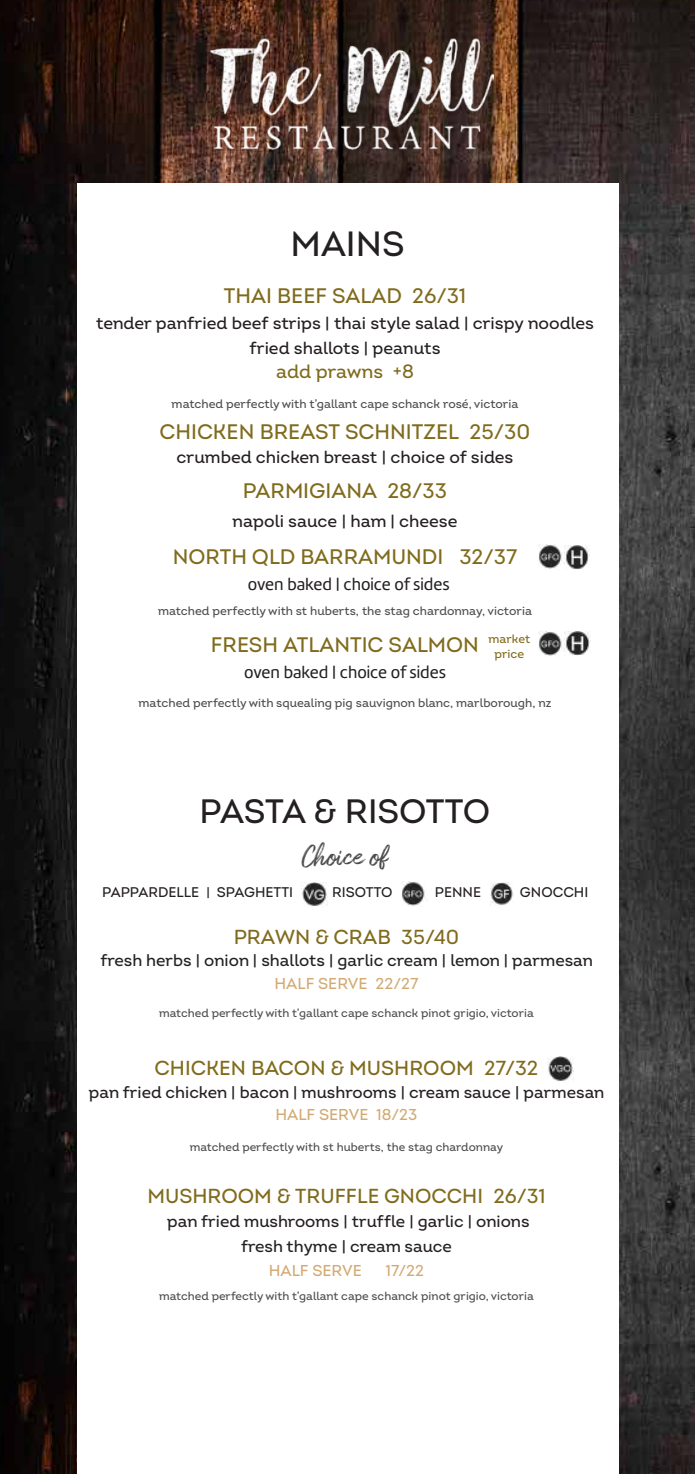
<style>
.page{position:relative;width:695px;height:1474px;background:#fff}
.page>*{position:absolute;margin:0;border:0;box-sizing:border-box;transform-origin:0 0}
.t1{font:500 35px "Intro";color:#241f21}
.t2{font:500 33.77px "Intro";letter-spacing:-.01em;color:#241f21}
.t3{font:30.28px "Amithen";color:#4d4d4f}
.t4{font:500 21px "Intro";color:#806b1c}
.t5{font:500 20.3px "Intro";color:#806b1c}
.t6{font:500 19.25px "Intro";color:#806b1c}
.t7{font:500 17.5px/24.5px "Intro";color:#241f21;text-align:center}
.t8{font:17.5px "Marine";color:#241f21}
.t9{font:500 16.97px/24.3px "Intro";color:#241f21;text-align:center}
.t10{font:500 15.75px "Intro";color:#d3aa74}
.t11{font:500 14px "Intro";color:#241f21}
.t12{font:500 12.25px "Intro";color:#4d4d4f}
.t13{font:500 12.25px/14.7px "Intro";color:#806b1c;text-align:center}
.t14{font:500 11.9px "Intro";color:#4d4d4f}
</style>
<div class="page">
<img style="left:0;top:0;width:695px;height:1473px">
<div style="left:77px;top:184px;width:541px;height:1289px;background:#fff"></div>
<img style="left:206px;top:32px;width:287px;height:119px">
<img style="left:302px;top:882px;width:25px;height:24px">
<img style="left:401px;top:881px;width:24px;height:25px">
<img style="left:490px;top:882px;width:24px;height:23px">
<img style="left:547px;top:1056px;width:26px;height:25px">
<img style="left:538px;top:544px;width:24px;height:25px">
<img style="left:538px;top:632px;width:52px;height:24px">
<img style="left:564px;top:546px;width:25px;height:23px">
<h1 class="t1" style="left:290px;top:222px;width:115px">MAINS</h1>
<h3 class="t4" style="left:224px;top:283px;width:244px">THAI BEEF SALAD 26/31</h3>
<h3 class="t7" style="left:96px;top:311px;width:499px">tender panfried beef strips | thai style salad | crispy noodles fried shallots | peanuts</h3>
<h3 class="t6" style="left:276px;top:360px;width:139px">add prawns +8</h3>
<p class="t12" style="left:171px;top:396px;width:348px">matched perfectly with t’gallant cape schanck rosé, victoria</p>
<h3 class="t4" style="left:159px;top:418px;width:372px">CHICKEN BREAST SCHNITZEL 25/30</h3>
<h3 class="t7" style="left:176px;top:445px;width:338px">crumbed chicken breast | choice of sides</h3>
<h3 class="t4" style="left:243px;top:477px;width:206px">PARMIGIANA 28/33</h3>
<h3 class="t7" style="left:232px;top:509px;width:226px">napoli sauce | ham | cheese</h3>
<h3 class="t4" style="left:173px;top:544px;width:346px">NORTH QLD BARRAMUNDI 32/37</h3>
<h3 class="t8" style="left:248px;top:573px;width:203px">oven baked | choice of sides</h3>
<p class="t12" style="left:158px;top:603px;width:375px">matched perfectly with st huberts, the stag chardonnay, victoria</p>
<h3 class="t4" style="left:211px;top:631px;width:269px">FRESH ATLANTIC SALMON</h3>
<h3 class="t8" style="left:244px;top:660px;width:203px">oven baked | choice of sides</h3>
<p class="t12" style="left:138px;top:695px;width:414px">matched perfectly with squealing pig sauvignon blanc, marlborough, nz</p>
<p class="t13" style="left:488px;top:631px;width:43px">market price</p>
<h2 class="t2" style="left:199px;top:790px;width:292px">PASTA &amp; RISOTTO</h2>
<h3 class="t3" style="left:302px;top:837px;width:87px">Choice of</h3>
<p class="t11" style="left:102px;top:884px;width:192px">PAPPARDELLE | SPAGHETTI</p>
<p class="t11" style="left:332px;top:884px;width:62px">RISOTTO</p>
<p class="t11" style="left:435px;top:884px;width:48px">PENNE</p>
<p class="t11" style="left:520px;top:884px;width:70px">GNOCCHI</p>
<h3 class="t5" style="left:234px;top:924px;width:227px">PRAWN &amp; CRAB 35/40</h3>
<h3 class="t9" style="left:100px;top:948px;width:494px">fresh herbs | onion | shallots | garlic cream | lemon | parmesan</h3>
<p class="t10" style="left:274px;top:974px;width:145px">HALF SERVE 22/27</p>
<p class="t14" style="left:159px;top:1005px;width:376px">matched perfectly with t’gallant cape schanck pinot grigio, victoria</p>
<h3 class="t5" style="left:154px;top:1055px;width:385px">CHICKEN BACON &amp; MUSHROOM 27/32</h3>
<h3 class="t9" style="left:89px;top:1079px;width:517px">pan fried chicken | bacon | mushrooms | cream sauce | parmesan</h3>
<p class="t10" style="left:275px;top:1104px;width:143px">HALF SERVE 18/23</p>
<p class="t14" style="left:190px;top:1139px;width:315px">matched perfectly with st huberts, the stag chardonnay</p>
<h3 class="t5" style="left:147px;top:1183px;width:399px">MUSHROOM &amp; TRUFFLE GNOCCHI 26/31</h3>
<h3 class="t9" style="left:167px;top:1208px;width:364px">pan fried mushrooms | truffle | garlic | onions fresh thyme | cream sauce</h3>
<p class="t10" style="left:269px;top:1260px;width:95px">HALF SERVE</p>
<p class="t10" style="left:386px;top:1260px;width:40px">17/22</p>
<p class="t14" style="left:159px;top:1288px;width:376px">matched perfectly with t’gallant cape schanck pinot grigio, victoria</p>
</div>
